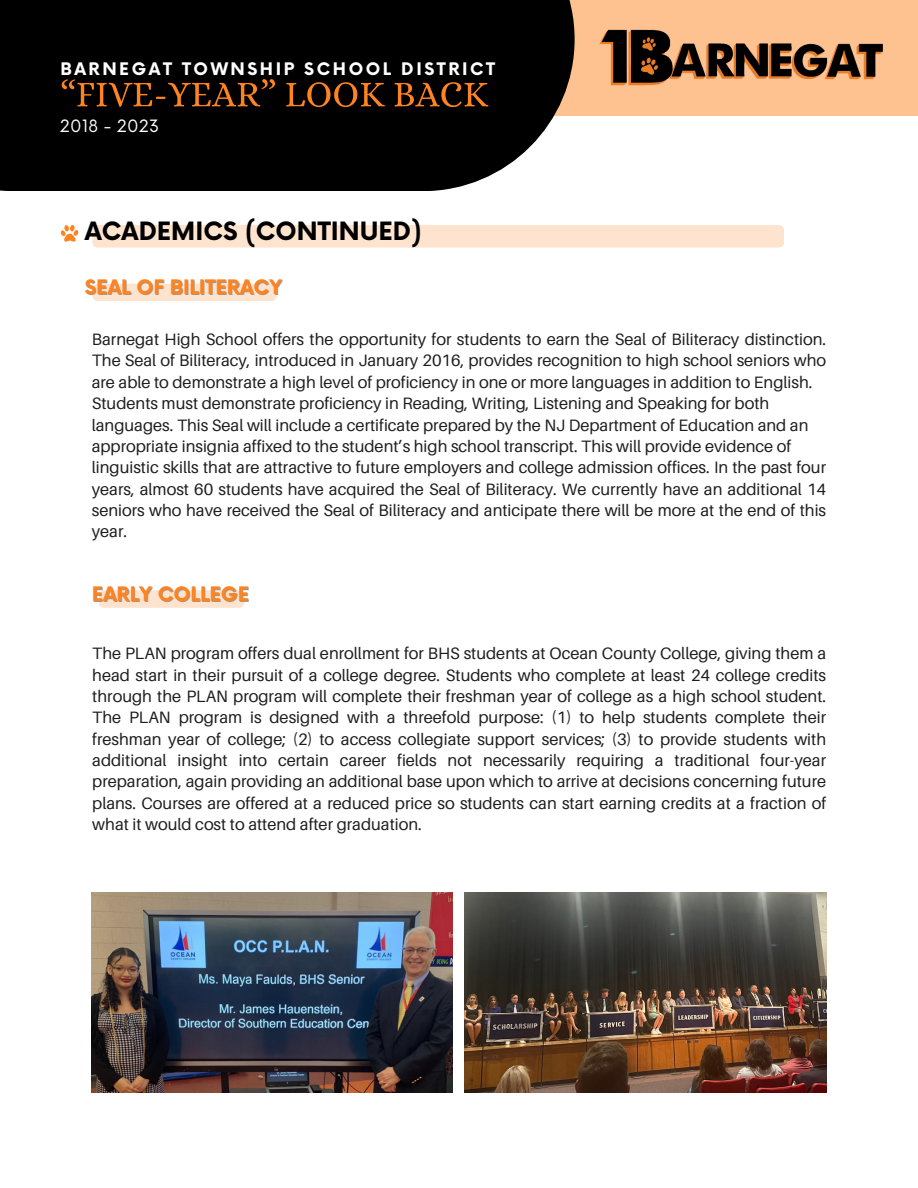
<style>
.page{position:relative;width:918px;height:1188px;background:#fff}
.page>*{position:absolute;margin:0;border:0;box-sizing:border-box;transform-origin:0 0}
.t1{font:700 24.6px "Now";color:#000}
.t2{font:700 19.5px "Now";color:#fe8422}
.t3{font:700 16.95px "Now";letter-spacing:.15em;color:#fff}
.t4{font:16.5px/21.3px "Aileron";color:#1e1e1e;text-align:justify}
.t5{font:16.5px "Now";letter-spacing:.015em;color:#fff}
</style>
<div class="page">
<img style="left:92px;top:893px;width:361px;height:199px">
<img style="left:464px;top:893px;width:362px;height:199px">
<div style="left:92px;top:225px;width:692px;height:23px;background:#fee3ce"></div>
<div style="left:0;top:0;width:918px;height:116px;background:#fec190"></div>
<div style="left:0;top:0;width:575px;height:191px;background:#000"></div>
<img style="left:599px;top:29px;width:284px;height:57px">
<svg style="left:60px;top:225px;width:18px;height:17px"></svg>
<div style="left:92px;top:284px;width:185px;height:17px;background:#fee3ce"></div>
<svg style="left:99px;top:590px;width:146px;height:18px;background:#fee4cf"></svg>
<img style="left:61px;top:79px;width:428px;height:29px">
<p class="t3" style="left:60px;top:60px;width:436px">BARNEGAT TOWNSHIP SCHOOL DISTRICT</p>
<p class="t5" style="left:60px;top:117px;width:101px">2018 - 2023</p>
<p class="t1" style="left:85px;top:218px;width:338px">ACADEMICS (CONTINUED)</p>
<p class="t2" style="left:85px;top:276px;width:199px">SEAL OF BILITERACY</p>
<p class="t4" style="left:92px;top:328px;width:736px">Barnegat High School offers the opportunity for students to earn the Seal of Biliteracy distinction.<br>The Seal of Biliteracy, introduced in January 2016, provides recognition to high school seniors who are able to demonstrate a high level of proficiency in one or more languages in addition to English.</p>
<p class="t4" style="left:92px;top:392px;width:679px">Students must demonstrate proficiency in Reading, Writing, Listening and Speaking for both</p>
<p class="t4" style="left:92px;top:414px;width:718px">languages. This Seal will include a certificate prepared by the NJ Department of Education and an</p>
<p class="t4" style="left:92px;top:435px;width:701px">appropriate insignia affixed to the student’s high school transcript. This will provide evidence of</p>
<p class="t4" style="left:92px;top:457px;width:736px">linguistic skills that are attractive to future employers and college admission offices. In the past four years, almost 60 students have acquired the Seal of Biliteracy. We currently have an additional 14 seniors who have received the Seal of Biliteracy and anticipate there will be more at the end of this year.</p>
<p class="t2" style="left:92px;top:583px;width:159px">EARLY COLLEGE</p>
<p class="t4" style="left:92px;top:642px;width:735px">The PLAN program offers dual enrollment for BHS students at Ocean County College, giving them a head start in their pursuit of a college degree. Students who complete at least 24 college credits through the PLAN program will complete their freshman year of college as a high school student.<br>The PLAN program is designed with a threefold purpose: (1) to help students complete their freshman year of college; (2) to access collegiate support services; (3) to provide students with additional insight into certain career fields not necessarily requiring a traditional four-year preparation, again providing an additional base upon which to arrive at decisions concerning future plans. Courses are offered at a reduced price so students can start earning credits at a fraction of what it would cost to attend after graduation.</p>
</div>
